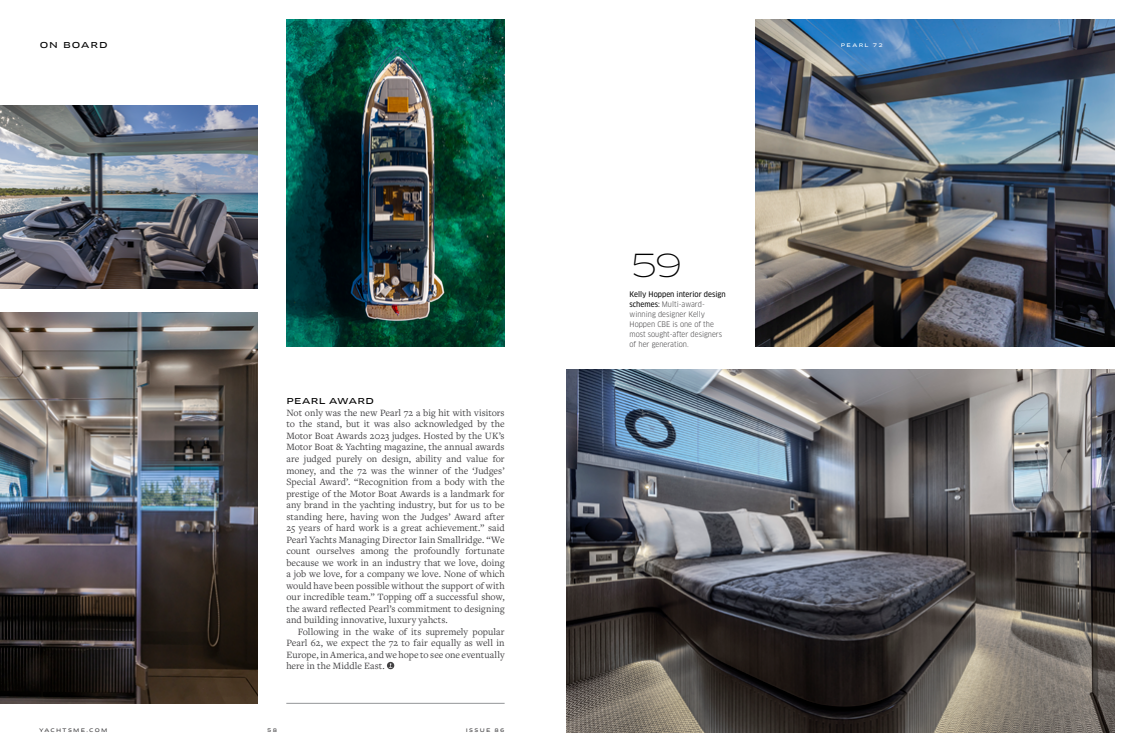
<style>
.page{position:relative;width:1134px;height:752px;background:#fff}
.page>*{position:absolute;margin:0;border:0;box-sizing:border-box;transform-origin:0 0}
.t1{font:100 31px "Clan Pro Extd";color:#000}
.t2{font:10px/11.5px "Freight Text Pro";letter-spacing:.005em;color:#414042;text-align:justify}
.t3{font:8px "Clan Pro Extd News";letter-spacing:.055em;color:#000}
.t4{font:7.5px/10px "Clan Pro Narr";color:#414042}
.t5{font:7.5px "Clan Pro Narr News";color:#000}
.t6{font:4.8px "Clan Pro Extd News";letter-spacing:.27em;color:#414042}
.t7{font:4.8px "Clan Pro Extd News";letter-spacing:.285em;color:#fff}
.s1{font-family:"Clan Pro Narr News";color:#000}
</style>
<div class="page">
<img style="left:755px;top:20px;width:359px;height:327px">
<hr style="left:286px;top:702px;width:219px;height:1px;background:#939598">
<img style="left:567px;top:370px;width:547px;height:361px">
<svg style="left:387px;top:661px;width:7px;height:7px"></svg>
<img style="left:0;top:312px;width:258px;height:391px">
<img style="left:286px;top:20px;width:219px;height:327px">
<img style="left:0;top:105px;width:258px;height:184px">
<div style="left:802px;top:0;width:114px;height:98px;background:#fff;opacity:.75"></div>
<p class="t3" style="left:40px;top:40px;width:69px">ON BOARD</p>
<p class="t7" style="left:841px;top:43px;width:43px">PEARL 72</p>
<p class="t3" style="left:286px;top:396px;width:89px">PEARL AWARD</p>
<p class="t2" style="left:286px;top:406px;width:220px">Not only was the new Pearl 72 a big hit with visitors to the stand, but it was also acknowledged by the Motor Boat Awards 2023 judges. Hosted by the UK’s Motor Boat &amp; Yachting magazine, the annual awards are judged purely on design, ability and value for money, and the 72 was the winner of the ‘Judges’ Special Award’. “Recognition from a body with the prestige of the Motor Boat Awards is a landmark for any brand in the yachting industry, but for us to be standing here, having won the Judges’ Award after 25 years of hard work is a great achievement.” said Pearl Yachts Managing Director Iain Smallridge. “We count ourselves among the profoundly fortunate because we work in an industry that we love, doing a job we love, for a company we love. None of which would have been possible without the support of with our incredible team.” Topping off a successful show, the award reflected Pearl’s commitment to designing and building innovative, luxury yahcts.</p>
<p class="t2" style="left:286px;top:625px;width:220px;text-indent:11px">Following in the wake of its supremely popular Pearl 62, we expect the 72 to fair equally as well in Europe, in America, and we hope to see one eventually here in the Middle East.</p>
<p class="t6" style="left:39px;top:727px;width:70px">YACHTSME.COM</p>
<p class="t6" style="left:267px;top:727px;width:11px">5 8</p>
<p class="t6" style="left:466px;top:727px;width:40px">ISSUE 86</p>
<h1 class="t1" style="left:630px;top:246px;width:56px">59</h1>
<p class="t5" style="left:630px;top:289px;width:98px">Kelly Hoppen interior design</p>
<p class="t4" style="left:630px;top:299px;width:94px"><span class="s1">schemes:</span> Multi-award&shy;winning designer Kelly<br>Hoppen CBE is one of the most sought-after designers of her generation.</p>
</div>
